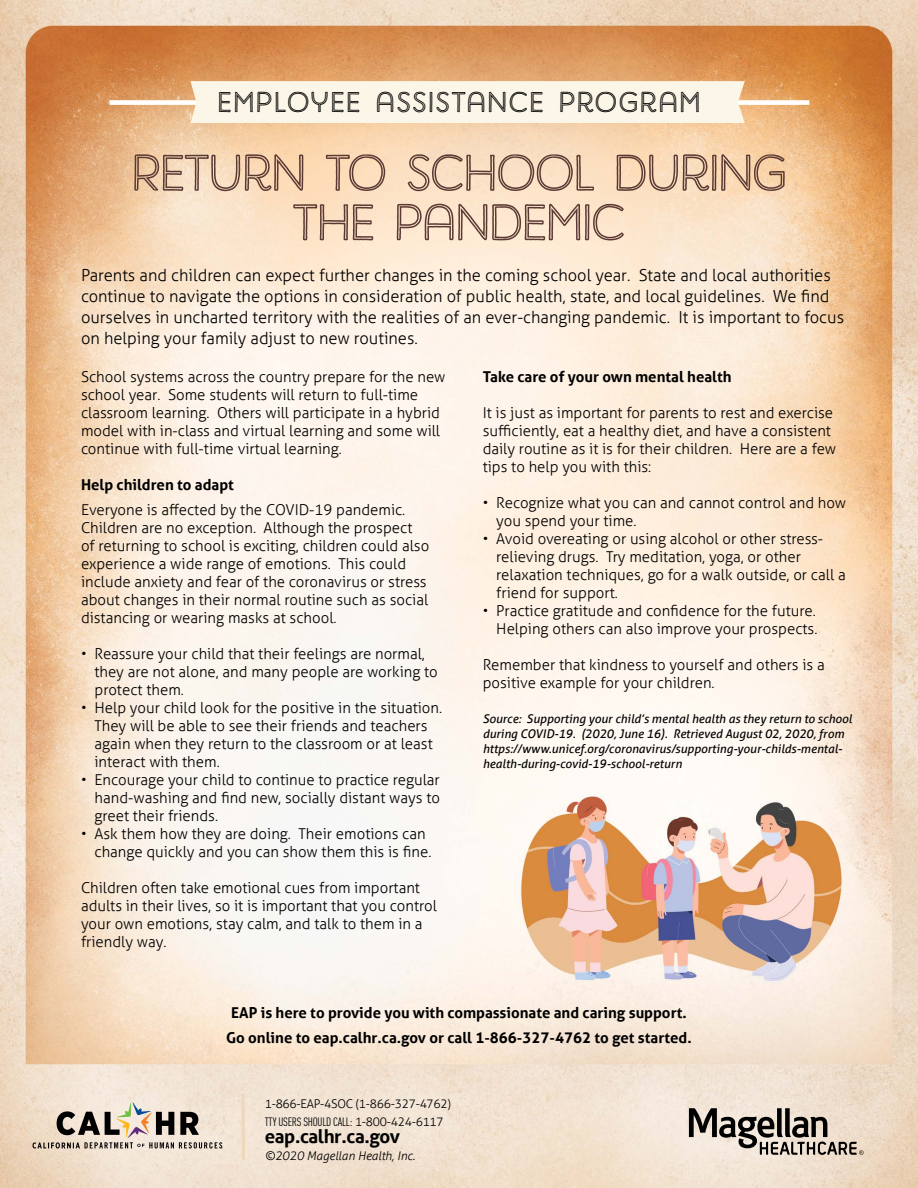
<style>
.page{position:relative;width:918px;height:1188px;background:#fff}
.page>*{position:absolute;margin:0;border:0;box-sizing:border-box;transform-origin:0 0}
.t1{font:51px/49.5px "Harman Retro Inline";letter-spacing:-.03em;color:#5c3a34;text-align:center}
.t2{font:28.5px "Harman Retro Inline";letter-spacing:.05em;color:#000}
.t3{font:700 18.75px "Aller";letter-spacing:-.02em;color:#000}
.t4{font:300 16.5px/21px "Aller";color:#000}
.t5{font:300 15px/18px "Aller";color:#000}
.t6{font:700 15px/24.8px "Aller";color:#000;text-align:center}
.t7{font:italic 12px/15px "Aller";color:#000}
.t8{font:300 12px/18px "Aller";letter-spacing:-.02em;color:#000}
.t9{font:italic 300 12px "Aller";color:#000}
.s1{font-family:"DIN Pro";font-weight:400;font-stretch:condensed}
</style>
<div class="page">
<img style="left:0;top:0;width:918px;height:1188px">
<div style="left:110px;top:100px;width:699px;height:5px;background:#fff"></div>
<div style="left:190px;top:81px;width:555px;height:42px;background:#fbf6e7"></div>
<svg style="left:240px;top:1091px;width:7px;height:72px"></svg>
<svg style="left:33px;top:1102px;width:189px;height:47px;background:#bfb4a7"></svg>
<svg style="left:689px;top:1108px;width:175px;height:47px;background:#a99f95"></svg>
<p class="t2" style="left:218px;top:86px;width:484px">EMPLOYEE ASSISTANCE PROGRAM</p>
<h1 class="t1" style="left:131px;top:149px;width:657px">RETURN TO SCHOOL DURING<br>THE PANDEMIC</h1>
<p class="t4" style="left:81px;top:265px;width:751px">Parents and children can expect further changes in the coming school year. State and local authorities</p>
<p class="t4" style="left:81px;top:286px;width:750px">continue to navigate the options in consideration of public health, state, and local guidelines. We find</p>
<p class="t4" style="left:81px;top:307px;width:765px">ourselves in uncharted territory with the realities of an ever-changing pandemic. It is important to focus on helping your family adjust to new routines.</p>
<p class="t5" style="left:81px;top:368px;width:366px">School systems across the country prepare for the new school year. Some students will return to full-time classroom learning. Others will participate in a hybrid model with in-class and virtual learning and some will continue with full-time virtual learning.</p>
<h2 class="t6" style="left:81px;top:473px;width:154px">Help children to adapt</h2>
<p class="t5" style="left:81px;top:501px;width:333px">Everyone is affected by the COVID-19 pandemic.<br>Children are no exception. Although the prospect</p>
<p class="t5" style="left:81px;top:537px;width:350px">of returning to school is exciting, children could also experience a wide range of emotions. This could include anxiety and fear of the coronavirus or stress about changes in their normal routine such as social distancing or wearing masks at school.</p>
<p class="t5" style="left:94px;top:645px;width:345px;text-indent:-14px">• Reassure your child that their feelings are normal, they are not alone, and many people are working to protect them.</p>
<p class="t5" style="left:94px;top:699px;width:349px;text-indent:-14px">• Help your child look for the positive in the situation.<br>They will be able to see their friends and teachers again when they return to the classroom or at least interact with them.</p>
<p class="t5" style="left:81px;top:771px;width:360px">• Encourage your child to continue to practice regular</p>
<p class="t5" style="left:94px;top:789px;width:347px">hand-washing and find new, socially distant ways to</p>
<p class="t5" style="left:94px;top:807px;width:125px">greet their friends.</p>
<p class="t5" style="left:94px;top:825px;width:338px;text-indent:-14px">• Ask them how they are doing. Their emotions can change quickly and you can show them this is fine.</p>
<p class="t5" style="left:81px;top:879px;width:341px">Children often take emotional cues from important</p>
<p class="t5" style="left:81px;top:897px;width:358px">adults in their lives, so it is important that you control your own emotions, stay calm, and talk to them in a friendly way.</p>
<h2 class="t6" style="left:483px;top:365px;width:250px">Take care of your own mental health</h2>
<p class="t5" style="left:483px;top:404px;width:352px">It is just as important for parents to rest and exercise</p>
<p class="t5" style="left:483px;top:422px;width:350px">sufficiently, eat a healthy diet, and have a consistent</p>
<p class="t5" style="left:483px;top:440px;width:355px">daily routine as it is for their children. Here are a few tips to help you with this:</p>
<p class="t5" style="left:496px;top:494px;width:351px;text-indent:-14px">• Recognize what you can and cannot control and how you spend your time.</p>
<p class="t5" style="left:496px;top:530px;width:351px;text-indent:-14px">• Avoid overeating or using alcohol or other stress&shy;relieving drugs. Try meditation, yoga, or other relaxation techniques, go for a walk outside, or call a friend for support.</p>
<p class="t5" style="left:483px;top:602px;width:336px;text-align:right">• Practice gratitude and confidence for the future.<br>Helping others can also improve your prospects.</p>
<p class="t5" style="left:483px;top:656px;width:344px">Remember that kindness to yourself and others is a positive example for your children.</p>
<p class="t7" style="left:483px;top:711px;width:371px">Source: Supporting your child’s mental health as they return to school during COVID-19. (2020, June 16). Retrieved August 02, 2020, from https://www.unicef.org/coronavirus/supporting-your-childs-mental&shy;health-during-covid-19-school-return</p>
<h2 class="t6" style="left:226px;top:1000px;width:467px">EAP is here to provide you with compassionate and caring support.<br>Go online to eap.calhr.ca.gov or call 1-866-327-4762 to get started.</h2>
<p class="t8" style="left:265px;top:1094px;width:188px">1-866-EAP-4SOC (1-866-327-4762)<br><span class="s1">TTY USERS SHOULD CALL:</span> 1-800-424-6117</p>
<h2 class="t3" style="left:265px;top:1125px;width:137px">eap.calhr.ca.gov</h2>
<p class="t9" style="left:265px;top:1149px;width:152px">©2020 Magellan Health, Inc.</p>
</div>
